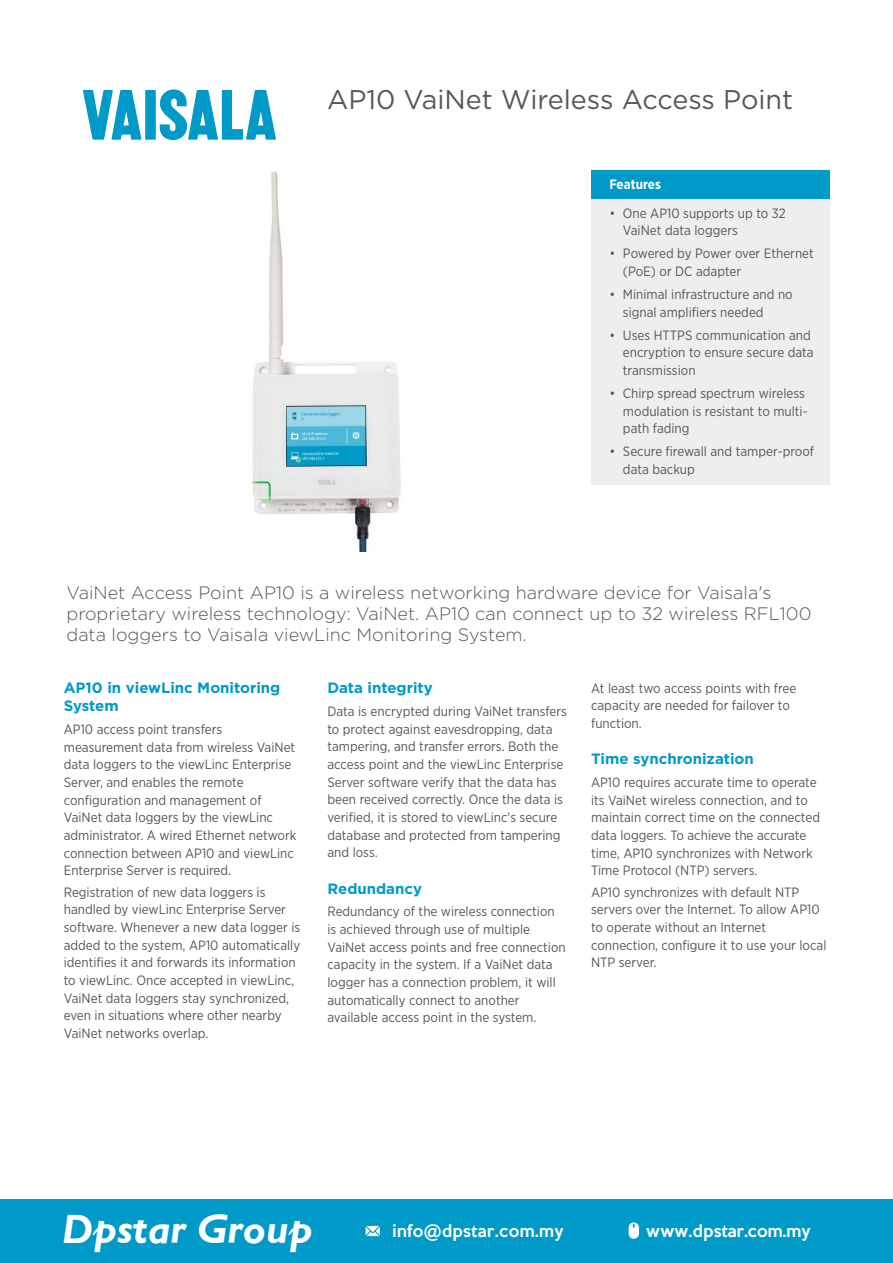
<style>
.page{position:relative;width:893px;height:1263px;background:#fff}
.page>*{position:absolute;margin:0;border:0;box-sizing:border-box;transform-origin:0 0}
.t1{font:italic 700 41.4px "Gill Sans";color:#fff}
.t2{font:27px "Gotham";color:#575756}
.t3{font:300 18px/21px "Gotham";color:#575756}
.t4{font:500 15.45px "Keep Calm";letter-spacing:.025em;color:#fff}
.t5{font:500 15.45px "Keep Calm";color:#fff}
.t6{font:700 15px/18px "Gotham";color:#009ac8}
.t7{font:13.5px/17.7px "Gotham Narrow";color:#575756}
.t8{font:700 13.5px "Gotham Narrow";color:#fff}
</style>
<div class="page">
<svg style="left:83px;top:90px;width:59px;height:50px"></svg>
<div style="left:145px;top:90px;width:11px;height:50px;background:#009ac8"></div>
<svg style="left:160px;top:89px;width:116px;height:51px"></svg>
<img style="left:250px;top:171px;width:151px;height:380px">
<div style="left:591px;top:171px;width:238px;height:28px;background:#009ac8"></div>
<div style="left:591px;top:199px;width:238px;height:285px;background:#eeeeef"></div>
<div style="left:0;top:1200px;width:893px;height:63px;background:#009ac8"></div>
<svg style="left:366px;top:1226px;width:14px;height:10px"></svg>
<svg style="left:629px;top:1222px;width:10px;height:17px"></svg>
<h2 class="t2" style="left:327px;top:82px;width:468px">AP10 VaiNet Wireless Access Point</h2>
<p class="t8" style="left:609px;top:176px;width:53px">Features</p>
<p class="t7" style="left:623px;top:204px;width:164px;text-indent:-13px">• One AP10 supports up to 32<br>VaiNet data loggers</p>
<p class="t7" style="left:623px;top:244px;width:192px;text-indent:-13px">• Powered by Power over Ethernet (PoE) or DC adapter</p>
<p class="t7" style="left:623px;top:285px;width:171px;text-indent:-13px">• Minimal infrastructure and no signal amplifiers needed</p>
<p class="t7" style="left:623px;top:326px;width:192px;text-indent:-13px">• Uses HTTPS communication and encryption to ensure secure data transmission</p>
<p class="t7" style="left:623px;top:384px;width:186px;text-indent:-13px">• Chirp spread spectrum wireless modulation is resistant to multi&shy;path fading</p>
<p class="t7" style="left:623px;top:442px;width:193px;text-indent:-13px">• Secure firewall and tamper-proof data backup</p>
<h3 class="t3" style="left:66px;top:582px;width:746px">VaiNet Access Point AP10 is a wireless networking hardware device for Vaisala's proprietary wireless technology: VaiNet. AP10 can connect up to 32 wireless RFL100 data loggers to Vaisala viewLinc Monitoring System.</h3>
<p class="t6" style="left:64px;top:679px;width:218px">AP10 in viewLinc Monitoring<br>System</p>
<p class="t7" style="left:64px;top:720px;width:234px">AP10 access point transfers measurement data from wireless VaiNet data loggers to the viewLinc Enterprise Server, and enables the remote configuration and management of VaiNet data loggers by the viewLinc administrator. A wired Ethernet network connection between AP10 and viewLinc Enterprise Server is required.</p>
<p class="t7" style="left:64px;top:883px;width:238px">Registration of new data loggers is handled by viewLinc Enterprise Server software. Whenever a new data logger is added to the system, AP10 automatically identifies it and forwards its information to viewLinc. Once accepted in viewLinc, VaiNet data loggers stay synchronized, even in situations where other nearby VaiNet networks overlap.</p>
<p class="t6" style="left:327px;top:679px;width:107px">Data integrity</p>
<p class="t7" style="left:327px;top:702px;width:241px">Data is encrypted during VaiNet transfers to protect against eavesdropping, data tampering, and transfer errors. Both the access point and the viewLinc Enterprise Server software verify that the data has been received correctly. Once the data is verified, it is stored to viewLinc's secure database and protected from tampering and loss.</p>
<p class="t6" style="left:327px;top:879px;width:96px">Redundancy</p>
<p class="t7" style="left:327px;top:902px;width:240px">Redundancy of the wireless connection is achieved through use of multiple VaiNet access points and free connection capacity in the system. If a VaiNet data logger has a connection problem, it will automatically connect to another available access point in the system.</p>
<p class="t7" style="left:591px;top:679px;width:207px">At least two access points with free capacity are needed for failover to function.</p>
<p class="t6" style="left:591px;top:750px;width:164px">Time synchronization</p>
<p class="t7" style="left:591px;top:773px;width:231px">AP10 requires accurate time to operate its VaiNet wireless connection, and to maintain correct time on the connected data loggers. To achieve the accurate time, AP10 synchronizes with Network Time Protocol (NTP) servers.</p>
<p class="t7" style="left:591px;top:883px;width:237px">AP10 synchronizes with default NTP servers over the Internet. To allow AP10 to operate without an Internet connection, configure it to use your local<br>NTP server.</p>
<h1 class="t1" style="left:62px;top:1205px;width:252px">Dpstar Group</h1>
<p class="t4" style="left:392px;top:1217px;width:173px">info@dpstar.com.my</p>
<p class="t5" style="left:646px;top:1217px;width:166px">www.dpstar.com.my</p>
</div>
